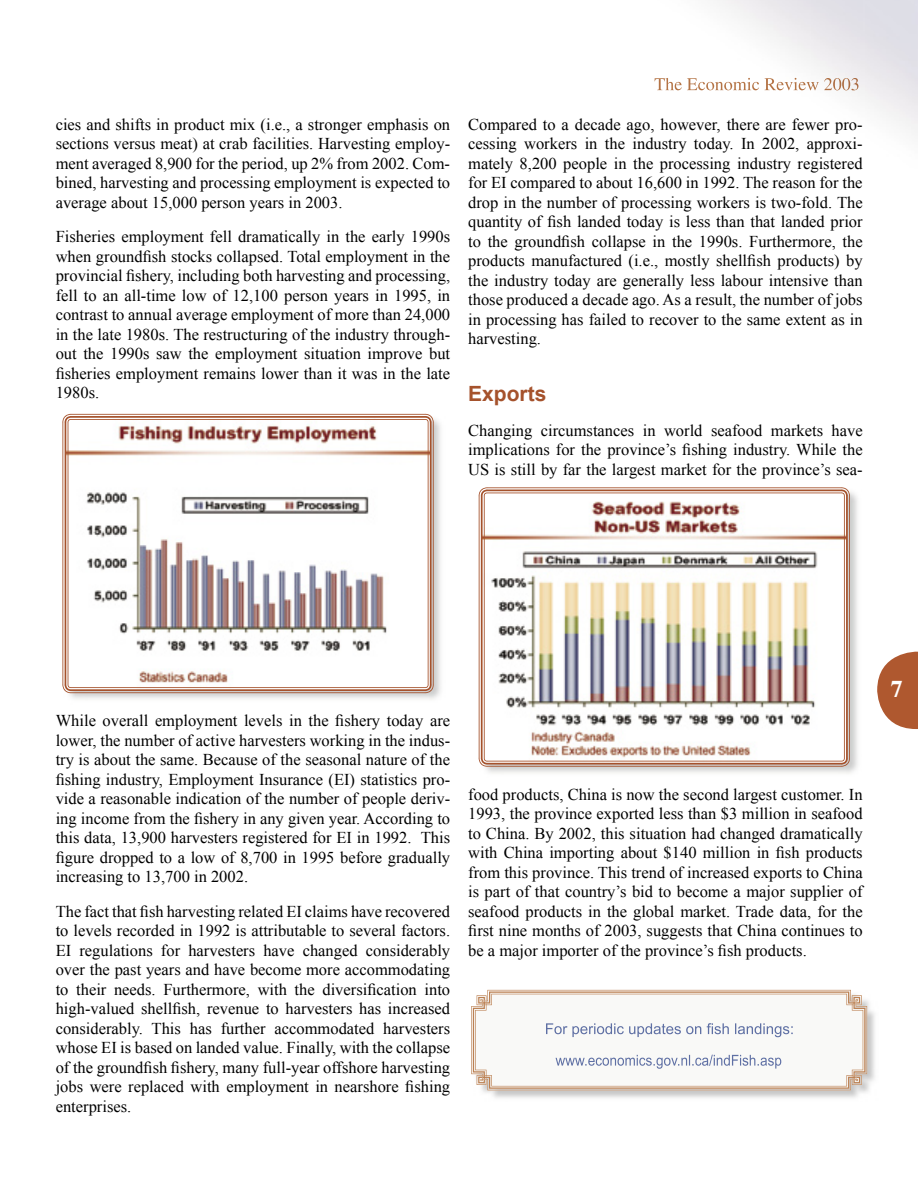
<style>
.page{position:relative;width:918px;height:1188px;background:#fff}
.page>*{position:absolute;margin:0;border:0;box-sizing:border-box;transform-origin:0 0}
.t1{font:700 24px "Times";color:#fff}
.t2{font:700 21px "Arial";color:#a5522c}
.t3{font:16.5px/19.5px "Times New Roman";color:#000;text-align:justify}
</style>
<div class="page">
<img style="left:865px;top:0;width:53px;height:1080px">
<img style="left:478px;top:494px;width:1px;height:208px">
<img style="left:654px;top:0;width:157px;height:91px">
<img style="left:655px;top:78px;width:203px;height:12px">
<svg style="left:479px;top:487px;width:371px;height:280px;background:#ccaa9a"></svg>
<svg style="left:481px;top:489px;width:367px;height:276px;background:#c79781"></svg>
<svg style="left:484px;top:492px;width:361px;height:270px"></svg>
<svg style="left:877px;top:652px;width:41px;height:77px"></svg>
<svg style="left:62px;top:414px;width:372px;height:279px;background:#ceae9f"></svg>
<svg style="left:65px;top:416px;width:367px;height:275px"></svg>
<svg style="left:68px;top:419px;width:361px;height:269px"></svg>
<img style="left:471px;top:990px;width:396px;height:100px">
<p class="t3" style="left:56px;top:114px;width:396px">cies and shifts in product mix (i.e., a stronger emphasis on sections versus meat) at crab facilities. Harvesting employ&shy;ment averaged 8,900 for the period, up 2% from 2002. Com&shy;bined, harvesting and processing employment is expected to average about 15,000 person years in 2003.</p>
<p class="t3" style="left:56px;top:227px;width:396px">Fisheries employment fell dramatically in the early 1990s when groundfish stocks collapsed. Total employment in the provincial fishery, including both harvesting and processing, fell to an all-time low of 12,100 person years in 1995, in contrast to annual average employment of more than 24,000 in the late 1980s. The restructuring of the industry through&shy;out the 1990s saw the employment situation improve but fisheries employment remains lower than it was in the late 1980s.</p>
<p class="t3" style="left:468px;top:114px;width:396px">Compared to a decade ago, however, there are fewer pro&shy;cessing workers in the industry today. In 2002, approxi&shy;mately 8,200 people in the processing industry registered for EI compared to about 16,600 in 1992. The reason for the drop in the number of processing workers is two-fold. The quantity of fish landed today is less than that landed prior to the groundfish collapse in the 1990s. Furthermore, the products manufactured (i.e., mostly shellfish products) by the industry today are generally less labour intensive than those produced a decade ago. As a result, the number of jobs in processing has failed to recover to the same extent as in harvesting.</p>
<p class="t2" style="left:468px;top:379px;width:80px">Exports</p>
<p class="t3" style="left:468px;top:420px;width:396px">Changing circumstances in world seafood markets have implications for the province’s fishing industry. While the US is still by far the largest market for the province’s sea-</p>
<p class="t3" style="left:56px;top:711px;width:396px">While overall employment levels in the fishery today are lower, the number of active harvesters working in the indus&shy;try is about the same. Because of the seasonal nature of the fishing industry, Employment Insurance (EI) statistics pro&shy;vide a reasonable indication of the number of people deriv&shy;ing income from the fishery in any given year. According to this data, 13,900 harvesters registered for EI in 1992. This figure dropped to a low of 8,700 in 1995 before gradually increasing to 13,700 in 2002.</p>
<p class="t3" style="left:56px;top:901px;width:396px">The fact that fish harvesting related EI claims have recovered to levels recorded in 1992 is attributable to several factors.<br>EI regulations for harvesters have changed considerably over the past years and have become more accommodating to their needs. Furthermore, with the diversification into high-valued shellfish, revenue to harvesters has increased considerably. This has further accommodated harvesters whose EI is based on landed value. Finally, with the collapse of the groundfish fishery, many full-year offshore harvesting jobs were replaced with employment in nearshore fishing enterprises.</p>
<p class="t3" style="left:468px;top:784px;width:396px">food products, China is now the second largest customer. In 1993, the province exported less than $3 million in seafood to China. By 2002, this situation had changed dramatically with China importing about $140 million in fish products from this province. This trend of increased exports to China is part of that country’s bid to become a major supplier of seafood products in the global market. Trade data, for the first nine months of 2003, suggests that China continues to be a major importer of the province’s fish products.</p>
<h1 class="t1" style="left:891px;top:675px;width:13px">7</h1>
</div>
